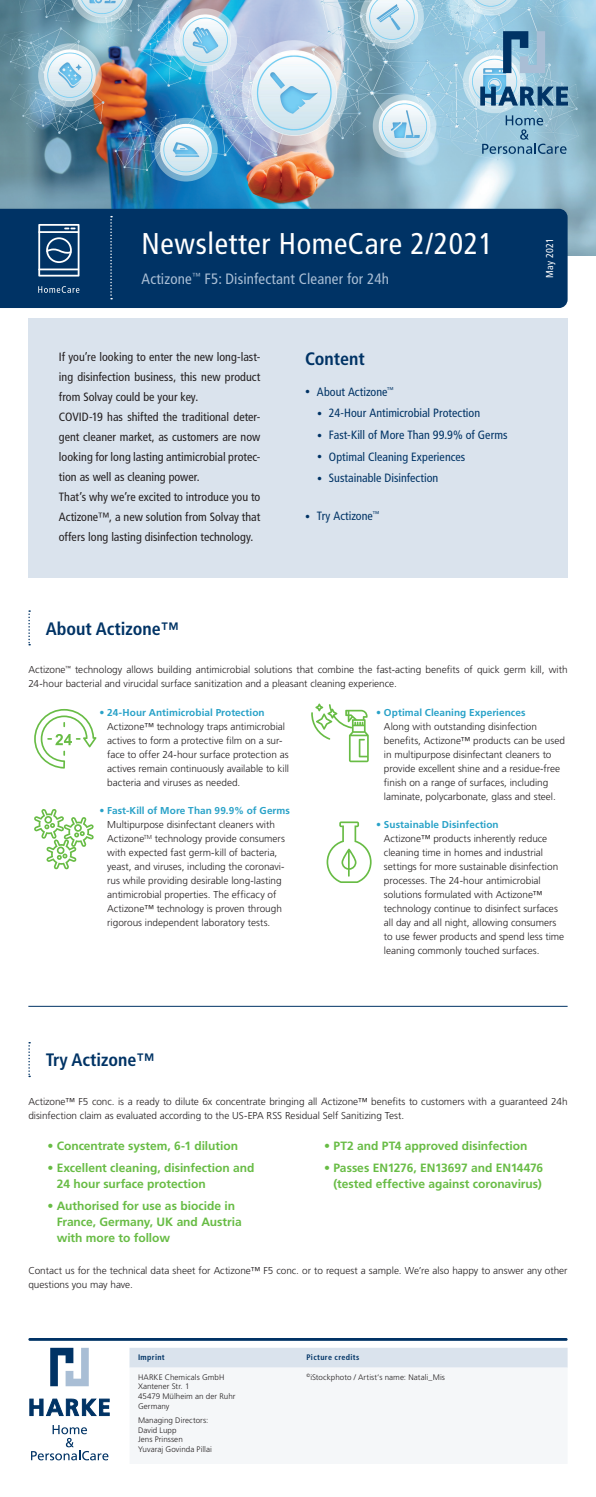
<style>
.page{position:relative;width:596px;height:1497px;background:#fff}
.page>*{position:absolute;margin:0;border:0;box-sizing:border-box;transform-origin:0 0}
.t1{font:condensed 30px "Frutiger LT Pro";letter-spacing:.02em;color:#fff}
.t2{font:700 condensed 18px "Frutiger LT Pro";color:#003365}
.t3{font:condensed 15px "Frutiger LT Pro";letter-spacing:.01em;color:#a9bed5}
.t4{font:condensed 12px/20px "Frutiger LT Pro";color:#231f20}
.t5{font:700 12px/16px "Frutiger LT Pro";letter-spacing:-.005em;color:#68bc45}
.t6{font:condensed 12px "Frutiger LT Pro";color:#003365}
.t7{font:300 10px/14px "Frutiger LT Pro";color:#231f20}
.t8{font:700 10px "Frutiger LT Pro";letter-spacing:.005em;color:#29a2c8}
.t9{font:condensed 10px "Frutiger LT Pro";letter-spacing:.025em;color:#fff}
.t10{font:300 8px/9.6px "Frutiger LT Pro";letter-spacing:.005em;color:#231f20}
.t11{font:700 condensed 8px "Frutiger LT Pro";letter-spacing:.045em;color:#003365}
.s1{font-weight:300;font-stretch:normal;font-size:10px}
</style>
<div class="page">
<svg style="left:31px;top:1425px;width:77px;height:35px"></svg>
<svg style="left:50px;top:1348px;width:39px;height:38px"></svg>
<svg style="left:29px;top:1398px;width:80px;height:18px"></svg>
<img style="left:0;top:0;width:595px;height:255px">
<div style="left:28px;top:319px;width:539px;height:259px;background:#dae3ed"></div>
<div style="left:0;top:209px;width:567px;height:99px;background:#003365"></div>
<svg style="left:110px;top:216px;width:2px;height:83px"></svg>
<svg style="left:28px;top:610px;width:2px;height:35px"></svg>
<svg style="left:28px;top:1042px;width:2px;height:35px"></svg>
<hr style="left:28px;top:1006px;width:539px;height:1px;background:#003365">
<hr style="left:28px;top:1338px;width:539px;height:3px;background:#003365">
<svg style="left:38px;top:224px;width:41px;height:53px"></svg>
<svg style="left:38px;top:286px;width:41px;height:7px"></svg>
<svg style="left:482px;top:115px;width:84px;height:39px;background:#85b2c9"></svg>
<svg style="left:502px;top:31px;width:42px;height:42px;background:#7097b6"></svg>
<svg style="left:480px;top:87px;width:87px;height:18px;background:#46759a"></svg>
<div style="left:129px;top:1348px;width:438px;height:19px;background:#dae3ed"></div>
<svg style="left:129px;top:1367px;width:438px;height:1px"></svg>
<svg style="left:326px;top:821px;width:45px;height:62px"></svg>
<svg style="left:34px;top:709px;width:62px;height:59px"></svg>
<svg style="left:34px;top:809px;width:60px;height:60px"></svg>
<svg style="left:311px;top:703px;width:57px;height:59px"></svg>
<h1 class="t1" style="left:141px;top:226px;width:353px">Newsletter HomeCare 2/2021</h1>
<h3 class="t3" style="left:141px;top:270px;width:249px">Actizone<sup>™</sup> F5: Disinfectant Cleaner for 24h</h3>
<p class="t4" style="left:59px;top:347px;width:203px">If you’re looking to enter the new long-last&shy;ing disinfection business, this new product from Solvay could be your key.<br>COVID-19 has shifted the traditional deter&shy;gent cleaner market, as customers are now looking for long lasting antimicrobial protec&shy;tion as well as cleaning power.<br>That’s why we’re excited to introduce you to Actizone™, a new solution from Solvay that offers long lasting disinfection technology.</p>
<h2 class="t2" style="left:46px;top:618px;width:134px">About Actizone™</h2>
<h2 class="t2" style="left:305px;top:348px;width:61px">Content</h2>
<p class="t6" style="left:305px;top:385px;width:90px"><span class="s1">•</span> About Actizone<sup>™</sup></p>
<p class="t6" style="left:317px;top:406px;width:164px"><span class="s1">•</span> 24-Hour Antimicrobial Protection</p>
<p class="t6" style="left:317px;top:428px;width:192px"><span class="s1">•</span> Fast-Kill of More Than 99.9% of Germs</p>
<p class="t6" style="left:317px;top:450px;width:150px"><span class="s1">•</span> Optimal Cleaning Experiences</p>
<p class="t6" style="left:317px;top:471px;width:123px"><span class="s1">•</span> Sustainable Disinfection</p>
<p class="t6" style="left:305px;top:509px;width:76px"><span class="s1">•</span> Try Actizone<sup>™</sup></p>
<p class="t9" style="left:543px;top:278px;width:41px;rotate:-90deg">May 2021</p>
<p class="t7" style="left:28px;top:663px;width:540px">Actizone<sup>™</sup> technology allows building antimicrobial solutions that combine the fast-acting benefits of quick germ kill, with<br>24-hour bacterial and virucidal surface sanitization and a pleasant cleaning experience.</p>
<p class="t8" style="left:99px;top:707px;width:167px">• 24-Hour Antimicrobial Protection</p>
<p class="t7" style="left:107px;top:720px;width:183px">Actizone™ technology traps antimicrobial actives to form a protective film on a sur&shy;face to offer 24-hour surface protection as actives remain continuously available to kill bacteria and viruses as needed.</p>
<p class="t8" style="left:99px;top:805px;width:192px">• Fast-Kill of More Than 99.9% of Germs</p>
<p class="t7" style="left:107px;top:818px;width:179px">Multipurpose disinfectant cleaners with Actizone<sup>TM</sup> technology provide consumers with expected fast germ-kill of bacteria, yeast, and viruses, including the coronavi&shy;rus while providing desirable long-lasting antimicrobial properties. The efficacy of Actizone™ technology is proven through rigorous independent laboratory tests.</p>
<h2 class="t2" style="left:46px;top:1049px;width:110px">Try Actizone™</h2>
<p class="t8" style="left:376px;top:707px;width:151px">• Optimal Cleaning Experiences</p>
<p class="t7" style="left:384px;top:720px;width:182px">Along with outstanding disinfection benefits, Actizone™ products can be used in multipurpose disinfectant cleaners to provide excellent shine and a residue-free finish on a range of surfaces, including laminate, polycarbonate, glass and steel.</p>
<p class="t8" style="left:376px;top:819px;width:124px">• Sustainable Disinfection</p>
<p class="t7" style="left:384px;top:832px;width:182px">Actizone™ products inherently reduce cleaning time in homes and industrial settings for more sustainable disinfection processes. The 24-hour antimicrobial solutions formulated with Actizone™ technology continue to disinfect surfaces all day and all night, allowing consumers to use fewer products and spend less time leaning commonly touched surfaces.</p>
<p class="t7" style="left:28px;top:1094px;width:540px">Actizone™ F5 conc. is a ready to dilute 6x concentrate bringing all Actizone™ benefits to customers with a guaranteed 24h disinfection claim as evaluated according to the US-EPA RSS Residual Self Sanitizing Test.</p>
<p class="t5" style="left:47px;top:1138px;width:192px">• Concentrate system, 6-1 dilution</p>
<p class="t5" style="left:57px;top:1160px;width:199px;text-indent:-9px">• Excellent cleaning, disinfection and<br>24 hour surface protection</p>
<p class="t5" style="left:57px;top:1197px;width:186px;text-indent:-9px">• Authorised for use as biocide in<br>France, Germany, UK and Austria with more to follow</p>
<p class="t5" style="left:324px;top:1138px;width:205px">• PT2 and PT4 approved disinfection</p>
<p class="t5" style="left:324px;top:1160px;width:220px;text-align:right">• Passes EN1276, EN13697 and EN14476 (tested effective against coronavirus)</p>
<p class="t7" style="left:28px;top:1264px;width:540px">Contact us for the technical data sheet for Actizone™ F5 conc. or to request a sample. We’re also happy to answer any other questions you may have.</p>
<p class="t11" style="left:138px;top:1353px;width:28px">Imprint</p>
<p class="t11" style="left:306px;top:1353px;width:54px">Picture credits</p>
<p class="t10" style="left:138px;top:1372px;width:99px">HARKE Chemicals GmbH<br>Xantener Str. 1<br>45479 Mülheim an der Ruhr<br>Germany</p>
<p class="t10" style="left:138px;top:1415px;width:75px">Managing Directors:<br>David Lupp<br>Jens Prinssen<br>Yuvaraj Govinda Pillai</p>
<p class="t10" style="left:306px;top:1372px;width:140px"><sup>©</sup>iStockphoto / Artist‘s name: Natali_Mis</p>
</div>
